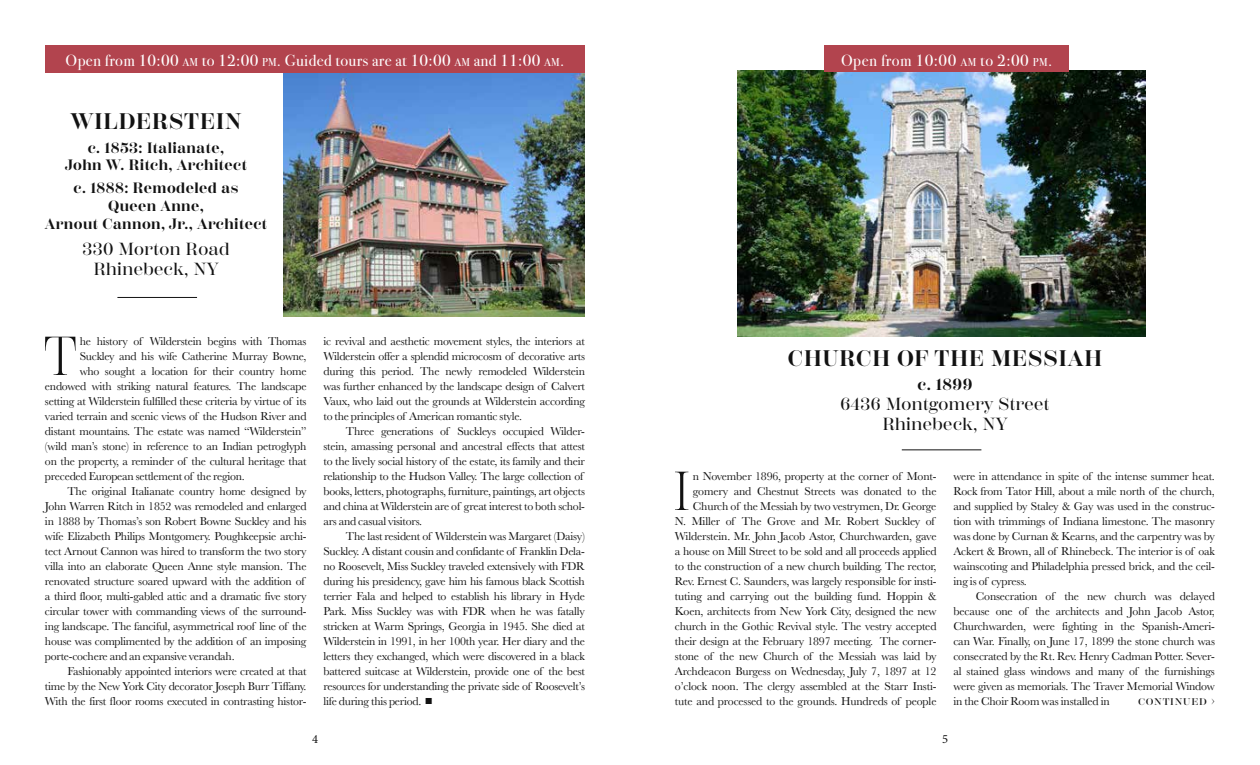
<style>
.page{position:relative;width:1260px;height:765px;background:#fff}
.page>*{position:absolute;margin:0;border:0;box-sizing:border-box;transform-origin:0 0}
.t1{font:300 54.75px "Scotch Display";color:#121212}
.t2{font:700 22.5px "Scotch Display";letter-spacing:.04em;color:#121212}
.t3{font:500 17.5px/20px "Scotch Display";letter-spacing:.03em;color:#121212;text-align:center}
.t4{font:16.25px "Bodoni Svty Two ITCTT";letter-spacing:.02em;color:#fff}
.t5{font:700 16.25px "Scotch Display";color:#121212}
.t6{font:700 15px/18.1px "Scotch Display";letter-spacing:.03em;color:#121212;text-align:center}
.t7{font:500 12.5px "Scotch Display";letter-spacing:.06em;color:#121212}
.t8{font:12.5px "Minion Pro";color:#121212}
.t9{font:11.88px/15px "Baskerville";letter-spacing:-.02em;color:#121212;text-align:justify}
.s1{font-size:11.38px}
.s2{font-style:inherit}
</style>
<div class="page">
<img style="left:284px;top:72px;width:301px;height:244px">
<div style="left:45px;top:45px;width:540px;height:27px;background:#b2444e"></div>
<hr style="left:117px;top:297px;width:80px;height:1px;background:#121212">
<img style="left:737px;top:71px;width:409px;height:266px">
<div style="left:824px;top:45px;width:245px;height:27px;background:#b2444e"></div>
<hr style="left:902px;top:450px;width:79px;height:1px;background:#121212">
<h3 class="t4" style="left:66px;top:47px;width:500px">Open from 10:00 <span class="s1">AM</span> to 12:00 <span class="s1">PM</span><span class="s2">.</span> Guided tours are at 10:00 <span class="s1">AM</span> and 11:00 <span class="s1">AM</span><span class="s2">.</span></h3>
<h2 class="t2" style="left:71px;top:109px;width:172px">WILDERSTEIN</h2>
<p class="t6" style="left:65px;top:139px;width:183px;line-height:17.5px">c. 1853: Italianate,<br>John W. Ritch, Architect</p>
<p class="t6" style="left:45px;top:179px;width:224px">c. 1888: Remodeled as<br>Queen Anne,<br>Arnout Cannon, Jr., Architect</p>
<h3 class="t3" style="left:82px;top:239px;width:149px">330 Morton Road<br>Rhinebeck, NY</h3>
<h1 class="t1" style="left:44px;top:325px;width:35px">T</h1>
<p class="t9" style="left:80px;top:334px;width:228px">he history of Wilderstein begins with Thomas</p>
<p class="t9" style="left:80px;top:349px;width:228px">Suckley and his wife Catherine Murray Bowne,</p>
<p class="t9" style="left:80px;top:364px;width:228px">who sought a location for their country home</p>
<p class="t9" style="left:45px;top:379px;width:263px">endowed with striking natural features. The landscape</p>
<p class="t9" style="left:45px;top:394px;width:263px">setting at Wilderstein fulfilled these criteria by virtue of its</p>
<p class="t9" style="left:45px;top:409px;width:263px">varied terrain and scenic views of the Hudson River and</p>
<p class="t9" style="left:45px;top:424px;width:263px">distant mountains. The estate was named “Wilderstein”</p>
<p class="t9" style="left:45px;top:439px;width:263px">(wild man’s stone) in reference to an Indian petroglyph</p>
<p class="t9" style="left:45px;top:454px;width:263px">on the property, a reminder of the cultural heritage that</p>
<p class="t9" style="left:45px;top:469px;width:201px">preceded European settlement of the region.</p>
<p class="t9" style="left:68px;top:484px;width:241px">The original Italianate country home designed by</p>
<p class="t9" style="left:45px;top:499px;width:263px">John Warren Ritch in 1852 was remodeled and enlarged</p>
<p class="t9" style="left:45px;top:514px;width:263px">in 1888 by Thomas’s son Robert Bowne Suckley and his</p>
<p class="t9" style="left:45px;top:529px;width:263px">wife Elizabeth Philips Montgomery. Poughkeepsie archi-</p>
<p class="t9" style="left:45px;top:544px;width:263px">tect Arnout Cannon was hired to transform the two story</p>
<p class="t9" style="left:45px;top:559px;width:263px">villa into an elaborate Queen Anne style mansion. The</p>
<p class="t9" style="left:45px;top:574px;width:261px">renovated structure soared upward with the addition of</p>
<p class="t9" style="left:45px;top:589px;width:263px">a third floor, multi-gabled attic and a dramatic five story</p>
<p class="t9" style="left:45px;top:604px;width:263px">circular tower with commanding views of the surround-</p>
<p class="t9" style="left:45px;top:619px;width:263px">ing landscape. The fanciful, asymmetrical roof line of the</p>
<p class="t9" style="left:45px;top:634px;width:263px">house was complimented by the addition of an imposing</p>
<p class="t9" style="left:45px;top:649px;width:191px">porte-cochere and an expansive verandah.</p>
<p class="t9" style="left:68px;top:664px;width:241px">Fashionably appointed interiors were created at that</p>
<p class="t9" style="left:45px;top:679px;width:263px">time by the New York City decorator Joseph Burr Tiffany.</p>
<p class="t9" style="left:45px;top:694px;width:263px">With the first floor rooms executed in contrasting histor-</p>
<p class="t9" style="left:323px;top:334px;width:263px">ic revival and aesthetic movement styles, the interiors at Wilderstein offer a splendid microcosm of decorative arts during this period. The newly remodeled Wilderstein was further enhanced by the landscape design of Calvert Vaux, who laid out the grounds at Wilderstein according to the principles of American romantic style.</p>
<p class="t9" style="left:323px;top:424px;width:263px;text-align:left;text-indent:23px">Three generations of Suckleys occupied Wilder&shy;stein, amassing personal and ancestral effects that attest to the lively social history of the estate, its family and their relationship to the Hudson Valley. The large collection of books, letters, photographs, furniture, paintings, art objects and china at Wilderstein are of great interest to both schol&shy;ars and casual visitors.</p>
<p class="t9" style="left:323px;top:529px;width:263px;text-indent:23px">The last resident of Wilderstein was Margaret (Daisy)<br>Suckley. A distant cousin and confidante of Franklin Dela&shy;no Roosevelt, Miss Suckley traveled extensively with FDR during his presidency, gave him his famous black Scottish terrier Fala and helped to establish his library in Hyde Park. Miss Suckley was with FDR when he was fatally stricken at Warm Springs, Georgia in 1945. She died at Wilderstein in 1991, in her 100th year. Her diary and the letters they exchanged, which were discovered in a black battered suitcase at Wilderstein, provide one of the best resources for understanding the private side of Roosevelt’s life during this period. ■</p>
<h3 class="t4" style="left:841px;top:47px;width:213px">Open from 10:00 <span class="s1">AM</span> to 2:00 <span class="s1">PM</span><span class="s2">.</span></h3>
<h2 class="t2" style="left:788px;top:345px;width:316px">CHURCH OF THE MESSIAH</h2>
<h3 class="t5" style="left:918px;top:375px;width:56px">c. 1899</h3>
<h3 class="t3" style="left:841px;top:394px;width:210px">6436 Montgomery Street<br>Rhinebeck, NY</h3>
<h1 class="t1" style="left:674px;top:460px;width:18px">I</h1>
<p class="t9" style="left:675px;top:469px;width:263px;text-align:right">n November 1896, property at the corner of Mont&shy;gomery and Chestnut Streets was donated to the Church of the Messiah by two vestrymen, Dr. George<br>N. Miller of The Grove and Mr. Robert Suckley of Wilderstein. Mr. John Jacob Astor, Churchwarden, gave a house on Mill Street to be sold and all proceeds applied to the construction of a new church building. The rector, Rev. Ernest C. Saunders, was largely responsible for insti&shy;tuting and carrying out the building fund. Hoppin &amp; Koen, architects from New York City, designed the new church in the Gothic Revival style. The vestry accepted their design at the February 1897 meeting. The corner&shy;stone of the new Church of the Messiah was laid by Archdeacon Burgess on Wednesday, July 7, 1897 at 12 o’clock noon. The clergy assembled at the Starr Insti&shy;tute and processed to the grounds. Hundreds of people</p>
<p class="t9" style="left:953px;top:469px;width:263px">were in attendance in spite of the intense summer heat.<br>Rock from Tator Hill, about a mile north of the church, and supplied by Staley &amp; Gay was used in the construc&shy;tion with trimmings of Indiana limestone. The masonry was done by Curnan &amp; Kearns, and the carpentry was by Ackert &amp; Brown, all of Rhinebeck. The interior is of oak wainscoting and Philadelphia pressed brick, and the ceil&shy;ing is of cypress.</p>
<p class="t9" style="left:953px;top:589px;width:263px;text-indent:23px">Consecration of the new church was delayed because one of the architects and John Jacob Astor, Churchwarden, were fighting in the Spanish-Ameri&shy;can War. Finally, on June 17, 1899 the stone church was consecrated by the Rt. Rev. Henry Cadman Potter. Sever&shy;al stained glass windows and many of the furnishings were given as memorials. The Traver Memorial Window in the Choir Room was installed in</p>
<p class="t7" style="left:1138px;top:694px;width:78px">continued &gt;</p>
<p class="t8" style="left:312px;top:731px;width:8px">4</p>
<p class="t8" style="left:942px;top:731px;width:7px">5</p>
</div>
